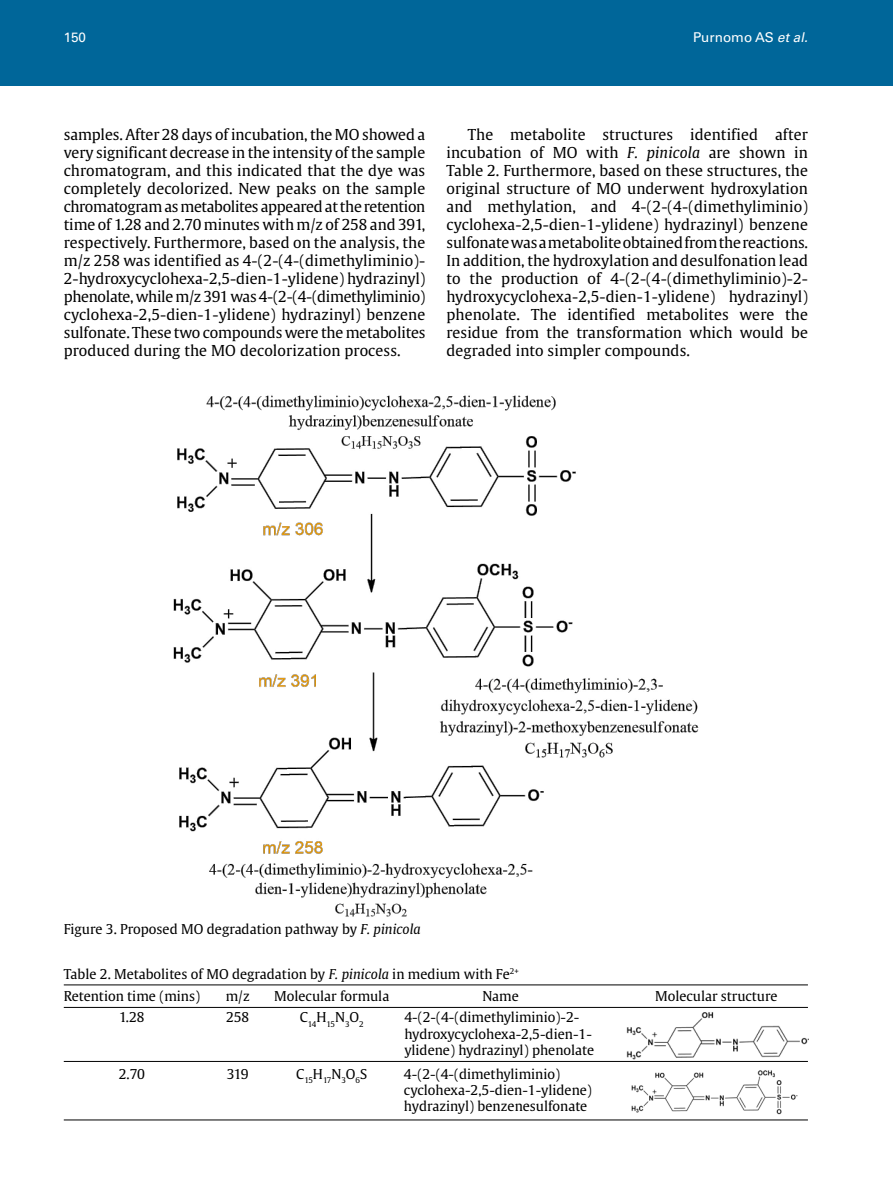
<style>
.page{position:relative;width:893px;height:1191px;background:#fff}
.page>*{position:absolute;margin:0;border:0;box-sizing:border-box;transform-origin:0 0}
.t1{font:15px/18px "Gulliver";letter-spacing:.005em;color:#000;text-align:justify}
.t2{font:13.5px/16.2px "Gulliver";color:#000}
.t3{font:13.5px "Univers LT Std";color:#fff}
.t4{font:7.8px "Gulliver";letter-spacing:-.07em;color:#000}
.s1{font-style:italic}
</style>
<div class="page">
<img style="left:173px;top:395px;width:526px;height:522px">
<hr style="left:64px;top:984px;width:744px;height:1px;background:#000">
<hr style="left:64px;top:1007px;width:744px;height:1px;background:#000">
<hr style="left:64px;top:1061px;width:744px;height:1px;background:#000">
<hr style="left:64px;top:1119px;width:744px;height:1px;background:#000">
<img style="left:626px;top:1012px;width:182px;height:47px">
<img style="left:631px;top:1070px;width:167px;height:45px">
<div style="left:0;top:0;width:893px;height:85px;background:#069"></div>
<p class="t3" style="left:64px;top:30px;width:24px">150</p>
<p class="t3" style="left:693px;top:30px;width:119px">Purnomo AS <span class="s1">etal.</span></p>
<p class="t1" style="left:64px;top:126px;width:363px">samples. After 28 days of incubation, the MO showed a very significant decrease in the intensity of the sample chromatogram, and this indicated that the dye was completely decolorized. New peaks on the sample chromatogram as metabolites appeared at the retention time of 1.28 and 2.70 minutes with m/z of 258 and 391, respectively. Furthermore, based on the analysis, the m/z 258 was identified as 4-(2-(4-(dimethyliminio)- 2-hydroxycyclohexa-2,5-dien-1-ylidene) hydrazinyl) phenolate, while m/z 391 was 4-(2-(4-(dimethyliminio) cyclohexa-2,5-dien-1-ylidene) hydrazinyl) benzene sulfonate. These two compounds were the metabolites produced during the MO decolorization process.</p>
<p class="t1" style="left:446px;top:126px;width:363px;text-indent:21px">The metabolite structures identified after incubation of MO with <span class="s1">F. pinicola</span> are shown in Table 2. Furthermore, based on these structures, the original structure of MO underwent hydroxylation and methylation, and 4-(2-(4-(dimethyliminio) cyclohexa-2,5-dien-1-ylidene) hydrazinyl) benzene sulfonate was a metabolite obtained from the reactions.<br>In addition, the hydroxylation and desulfonation lead to the production of 4-(2-(4-(dimethyliminio)-2- hydroxycyclohexa-2,5-dien-1-ylidene) hydrazinyl) phenolate. The identified metabolites were the residue from the transformation which would be degraded into simpler compounds.</p>
<p class="t2" style="left:64px;top:921px;width:358px">Figure 3. Proposed MO degradation pathway by <span class="s1">F. pinicola</span></p>
<p class="t2" style="left:64px;top:965px;width:456px">Table 2. Metabolites of MO degradation by <span class="s1">F. pinicola</span> in medium with Fe<sup>2+</sup></p>
<p class="t2" style="left:64px;top:987px;width:138px">Retention time (mins)</p>
<p class="t2" style="left:274px;top:987px;width:117px">Molecular formula</p>
<p class="t2" style="left:483px;top:987px;width:38px">Name</p>
<p class="t2" style="left:655px;top:987px;width:124px">Molecular structure</p>
<p class="t2" style="left:119px;top:1009px;width:27px">1.28</p>
<p class="t2" style="left:226px;top:984px;width:26px;line-height:21.8px">m/z<br>258</p>
<p class="t2" style="left:404px;top:1009px;width:191px">4-(2-(4-(dimethyliminio)-2- hydroxycyclohexa-2,5-dien-1- ylidene) hydrazinyl) phenolate</p>
<p class="t2" style="left:404px;top:1065px;width:189px">4-(2-(4-(dimethyliminio) cyclohexa-2,5-dien-1-ylidene) hydrazinyl) benzenesulfonate</p>
<p class="t4" style="left:300px;top:1019px;width:66px"><sup>C</sup>14<sup>H</sup>15<sup>N</sup>3<sup>O</sup>2</p>
<p class="t2" style="left:227px;top:1065px;width:23px">319</p>
<p class="t2" style="left:119px;top:1065px;width:28px">2.70</p>
<p class="t4" style="left:296px;top:1075px;width:72px"><sup>C</sup>15<sup>H</sup>17<sup>N</sup>3<sup>O</sup>6<sup>S</sup></p>
</div>
